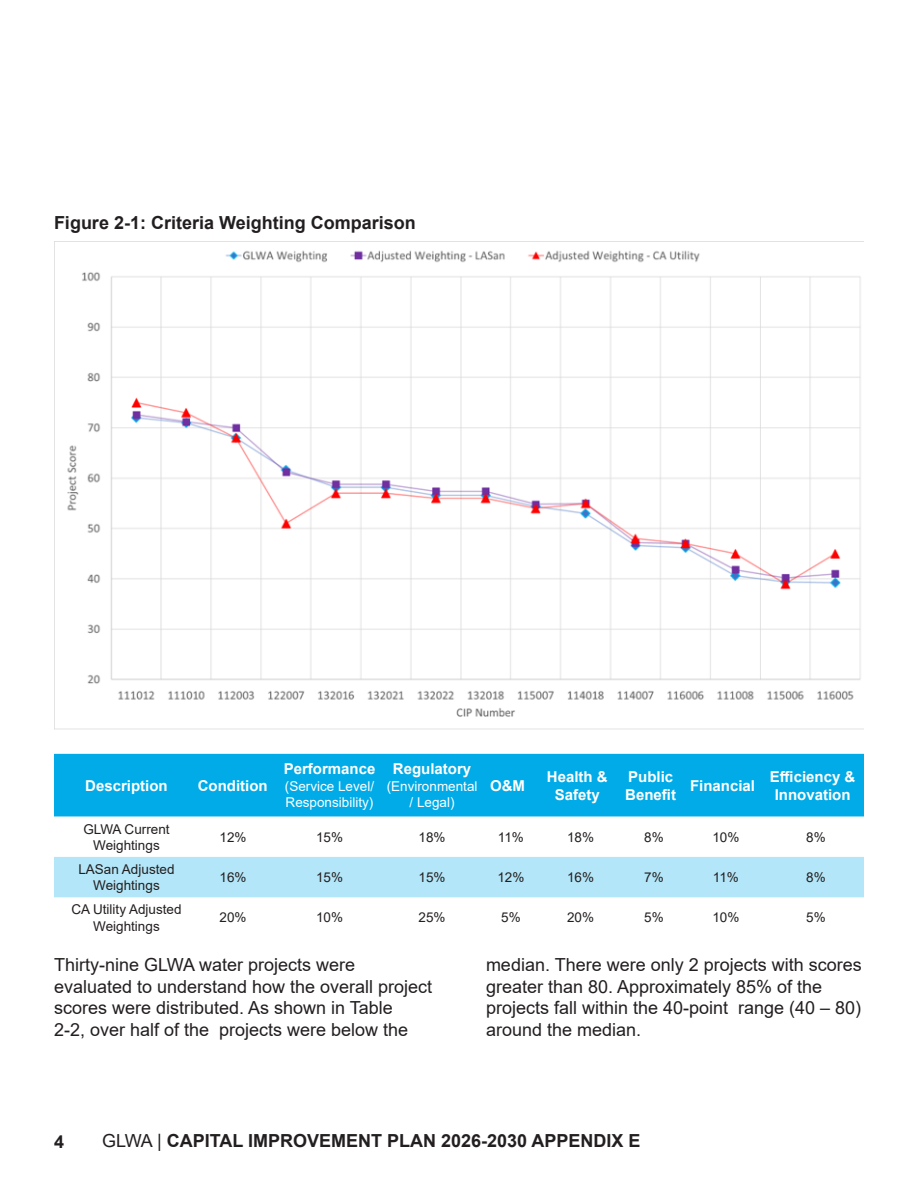
<style>
.page{position:relative;width:918px;height:1188px;background:#fff}
.page>*{position:absolute;margin:0;border:0;box-sizing:border-box;transform-origin:0 0}
.t1{font:18px/21.6px "Arial";color:#231f20}
.t2{font:700 18px "Arial";color:#231f20}
.Table_Header{font:700 15px/18px "Arial";color:#fff;text-align:center}
.GLWA_Table_body_Text{font:700 15px "Arial";color:#fff}
.GLWA_Table_body_Text-2{font:13.5px/16.2px "Arial";color:#231f20;text-align:center}
.GLWA_Table_body_Text-3{font:13.5px/16.2px "Arial";color:#fff}
.s1{font-weight:400}
</style>
<div class="page">
<img style="left:54px;top:242px;width:810px;height:488px">
<div style="left:54px;top:754px;width:810px;height:62px;background:#00abe8"></div>
<div style="left:54px;top:857px;width:810px;height:40px;background:#b3e6f8"></div>
<p class="t2" style="left:54px;top:210px;width:363px">Figure 2-1: Criteria Weighting Comparison</p>
<p class="Table_Header" style="left:85px;top:777px;width:84px">Description</p>
<p class="Table_Header" style="left:198px;top:777px;width:71px">Condition</p>
<p class="GLWA_Table_body_Text" style="left:284px;top:759px;width:93px">Performance</p>
<p class="GLWA_Table_body_Text-3" style="left:285px;top:778px;width:91px">(Service Level/<br>Responsibility)</p>
<p class="GLWA_Table_body_Text" style="left:393px;top:759px;width:80px">Regulatory</p>
<p class="GLWA_Table_body_Text-3" style="left:387px;top:778px;width:92px;text-align:center">(Environmental / Legal)</p>
<p class="Table_Header" style="left:490px;top:777px;width:36px">O&amp;M</p>
<p class="Table_Header" style="left:547px;top:768px;width:62px">Health &amp;<br>Safety</p>
<p class="Table_Header" style="left:625px;top:768px;width:52px;text-align:left">Public<br>Benefit</p>
<p class="Table_Header" style="left:690px;top:777px;width:67px">Financial</p>
<p class="Table_Header" style="left:770px;top:768px;width:87px">Efficiency &amp;<br>Innovation</p>
<p class="GLWA_Table_body_Text-2" style="left:83px;top:821px;width:88px">GLWA Current<br>Weightings</p>
<p class="GLWA_Table_body_Text-2" style="left:220px;top:829px;width:29px">12%</p>
<p class="GLWA_Table_body_Text-2" style="left:316px;top:829px;width:29px">15%</p>
<p class="GLWA_Table_body_Text-2" style="left:419px;top:829px;width:29px">18%</p>
<p class="GLWA_Table_body_Text-2" style="left:498px;top:829px;width:28px">11%</p>
<p class="GLWA_Table_body_Text-2" style="left:567px;top:829px;width:29px">18%</p>
<p class="GLWA_Table_body_Text-2" style="left:644px;top:829px;width:21px">8%</p>
<p class="GLWA_Table_body_Text-2" style="left:712px;top:829px;width:29px">10%</p>
<p class="GLWA_Table_body_Text-2" style="left:806px;top:829px;width:21px">8%</p>
<p class="GLWA_Table_body_Text-2" style="left:78px;top:861px;width:98px">LASan Adjusted<br>Weightings</p>
<p class="GLWA_Table_body_Text-2" style="left:220px;top:869px;width:29px">16%</p>
<p class="GLWA_Table_body_Text-2" style="left:316px;top:869px;width:29px">15%</p>
<p class="GLWA_Table_body_Text-2" style="left:419px;top:869px;width:29px">15%</p>
<p class="GLWA_Table_body_Text-2" style="left:497px;top:869px;width:29px">12%</p>
<p class="GLWA_Table_body_Text-2" style="left:567px;top:869px;width:29px">16%</p>
<p class="GLWA_Table_body_Text-2" style="left:644px;top:869px;width:21px">7%</p>
<p class="GLWA_Table_body_Text-2" style="left:713px;top:869px;width:28px">11%</p>
<p class="GLWA_Table_body_Text-2" style="left:806px;top:869px;width:21px">8%</p>
<p class="GLWA_Table_body_Text-2" style="left:71px;top:901px;width:112px">CA Utility Adjusted<br>Weightings</p>
<p class="GLWA_Table_body_Text-2" style="left:220px;top:910px;width:29px">20%</p>
<p class="GLWA_Table_body_Text-2" style="left:316px;top:910px;width:29px">10%</p>
<p class="GLWA_Table_body_Text-2" style="left:419px;top:910px;width:29px">25%</p>
<p class="GLWA_Table_body_Text-2" style="left:501px;top:910px;width:21px">5%</p>
<p class="GLWA_Table_body_Text-2" style="left:567px;top:910px;width:29px">20%</p>
<p class="GLWA_Table_body_Text-2" style="left:644px;top:910px;width:21px">5%</p>
<p class="GLWA_Table_body_Text-2" style="left:712px;top:910px;width:29px">10%</p>
<p class="GLWA_Table_body_Text-2" style="left:806px;top:910px;width:21px">5%</p>
<p class="t1" style="left:54px;top:954px;width:379px">Thirty-nine GLWA water projects were evaluated to understand how the overall project scores were distributed. As shown in Table<br>2-2, over half of the projects were below the</p>
<p class="t1" style="left:486px;top:954px;width:377px">median. There were only 2 projects with scores greater than 80. Approximately 85% of the projects fall within the 40-point range (40 – 80) around the median.</p>
<p class="t2" style="left:54px;top:1129px;width:12px">4</p>
<p class="t2" style="left:102px;top:1128px;width:540px"><span class="s1">GLWA |</span> CAPITAL IMPROVEMENT PLAN 2026-2030 APPENDIX E</p>
</div>
